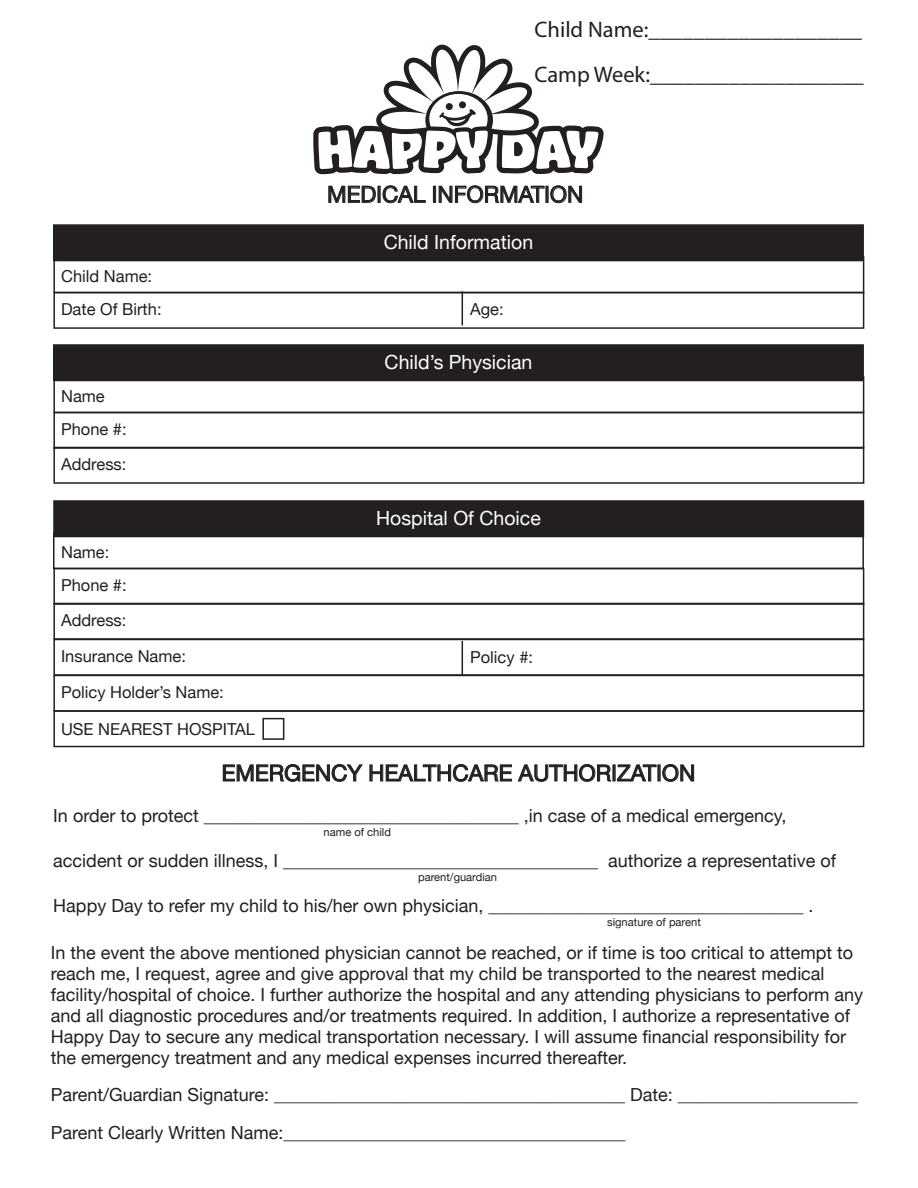
<style>
.page{position:relative;width:918px;height:1188px;background:#fff}
.page>*{position:absolute;margin:0;border:0;box-sizing:border-box;transform-origin:0 0}
.t1{font:22.5px/45px "Myriad Pro";color:#231f20}
.t2{font:22.5px "Helvetica Neue";color:#231f20}
.t3{font:19.5px "Helvetica Neue";color:#fff}
.t4{font:18px/21px "Helvetica Neue";color:#231f20}
.t5{font:16.5px/33px "Helvetica Neue";color:#231f20}
.t6{font:11.1px "Helvetica Neue";color:#231f20}
</style>
<div class="page">
<svg style="left:328px;top:185px;width:48px;height:18px"></svg>
<svg style="left:382px;top:185px;width:44px;height:18px"></svg>
<div style="left:433px;top:186px;width:3px;height:17px;border:1px solid #231f20"></div>
<svg style="left:438px;top:185px;width:144px;height:19px"></svg>
<svg style="left:223px;top:764px;width:140px;height:18px"></svg>
<svg style="left:369px;top:764px;width:325px;height:18px"></svg>
<div style="left:53px;top:344px;width:811px;height:37px;background:#231f20;border:2px solid #231f20"></div>
<div style="left:53px;top:376px;width:811px;height:37px;border:2px solid #231f20"></div>
<div style="left:53px;top:412px;width:811px;height:37px;border:2px solid #231f20"></div>
<div style="left:53px;top:447px;width:811px;height:37px;border:2px solid #231f20"></div>
<hr style="left:462px;top:291px;width:1px;height:35px;background:#231f20">
<div style="left:53px;top:500px;width:811px;height:37px;background:#231f20;border:2px solid #231f20"></div>
<div style="left:53px;top:532px;width:811px;height:37px;border:2px solid #231f20"></div>
<div style="left:53px;top:568px;width:811px;height:37px;border:2px solid #231f20"></div>
<div style="left:53px;top:603px;width:811px;height:37px;border:2px solid #231f20"></div>
<div style="left:53px;top:639px;width:811px;height:37px;border:2px solid #231f20"></div>
<div style="left:53px;top:675px;width:811px;height:37px;border:2px solid #231f20"></div>
<div style="left:53px;top:710px;width:811px;height:37px;border:2px solid #231f20"></div>
<hr style="left:462px;top:641px;width:1px;height:34px;background:#231f20">
<div style="left:53px;top:224px;width:811px;height:37px;background:#231f20;border:2px solid #231f20"></div>
<div style="left:53px;top:256px;width:811px;height:37px;border:2px solid #231f20"></div>
<div style="left:53px;top:292px;width:811px;height:37px;border:2px solid #231f20"></div>
<svg style="left:313px;top:44px;width:291px;height:130px"></svg>
<div style="left:262px;top:718px;width:22px;height:22px;border:2px solid #231f20"></div>
<p class="t1" style="left:535px;top:7px;width:331px">Child Name:___________________<br>Camp Week:___________________</p>
<p class="t2" style="left:327px;top:178px;width:258px">MEDICAL INFORMATION</p>
<p class="t5" style="left:61px;top:261px;width:102px">Child Name:<br>Date Of Birth:</p>
<p class="t5" style="left:61px;top:381px;width:67px">Name<br>Phone #:</p>
<p class="t5" style="left:61px;top:448px;width:67px">Address:</p>
<p class="t5" style="left:61px;top:537px;width:67px">Name:<br>Phone #:</p>
<p class="t5" style="left:61px;top:603px;width:164px;line-height:36px">Address:<br>Insurance Name:<br>Policy Holder’s Name:</p>
<p class="t5" style="left:61px;top:714px;width:196px">USE NEAREST HOSPITAL</p>
<p class="t3" style="left:384px;top:228px;width:151px">Child Information</p>
<p class="t5" style="left:470px;top:294px;width:35px">Age:</p>
<p class="t3" style="left:385px;top:348px;width:149px">Child’s Physician</p>
<p class="t3" style="left:376px;top:504px;width:166px">Hospital Of Choice</p>
<p class="t5" style="left:470px;top:642px;width:64px">Policy #:</p>
<p class="t2" style="left:222px;top:757px;width:475px">EMERGENCY HEALTHCARE AUTHORIZATION</p>
<p class="t4" style="left:53px;top:806px;width:735px">In order to protect ___________________________________ ,in case of a medical emergency,</p>
<p class="t4" style="left:53px;top:851px;width:784px">accident or sudden illness, I ___________________________________ authorize a representative of</p>
<p class="t4" style="left:53px;top:896px;width:762px">Happy Day to refer my child to his/her own physician, ___________________________________ .</p>
<p class="t6" style="left:324px;top:825px;width:69px">name of child</p>
<p class="t6" style="left:418px;top:870px;width:81px">parent/guardian</p>
<p class="t6" style="left:607px;top:914px;width:95px">signature of parent</p>
<p class="t4" style="left:51px;top:943px;width:814px">In the event the above mentioned physician cannot be reached, or if time is too critical to attempt to reach me, I request, agree and give approval that my child be transported to the nearest medical facility/hospital of choice. I further authorize the hospital and any attending physicians to perform any and all diagnostic procedures and/or treatments required. In addition, I authorize a representative of Happy Day to secure any medical transportation necessary. I will assume financial responsibility for the emergency treatment and any medical expenses incurred thereafter.</p>
<p class="t4" style="left:51px;top:1077px;width:809px;line-height:37.5px">Parent/Guardian Signature: _______________________________________ Date: ____________________<br>Parent Clearly Written Name:______________________________________</p>
</div>
